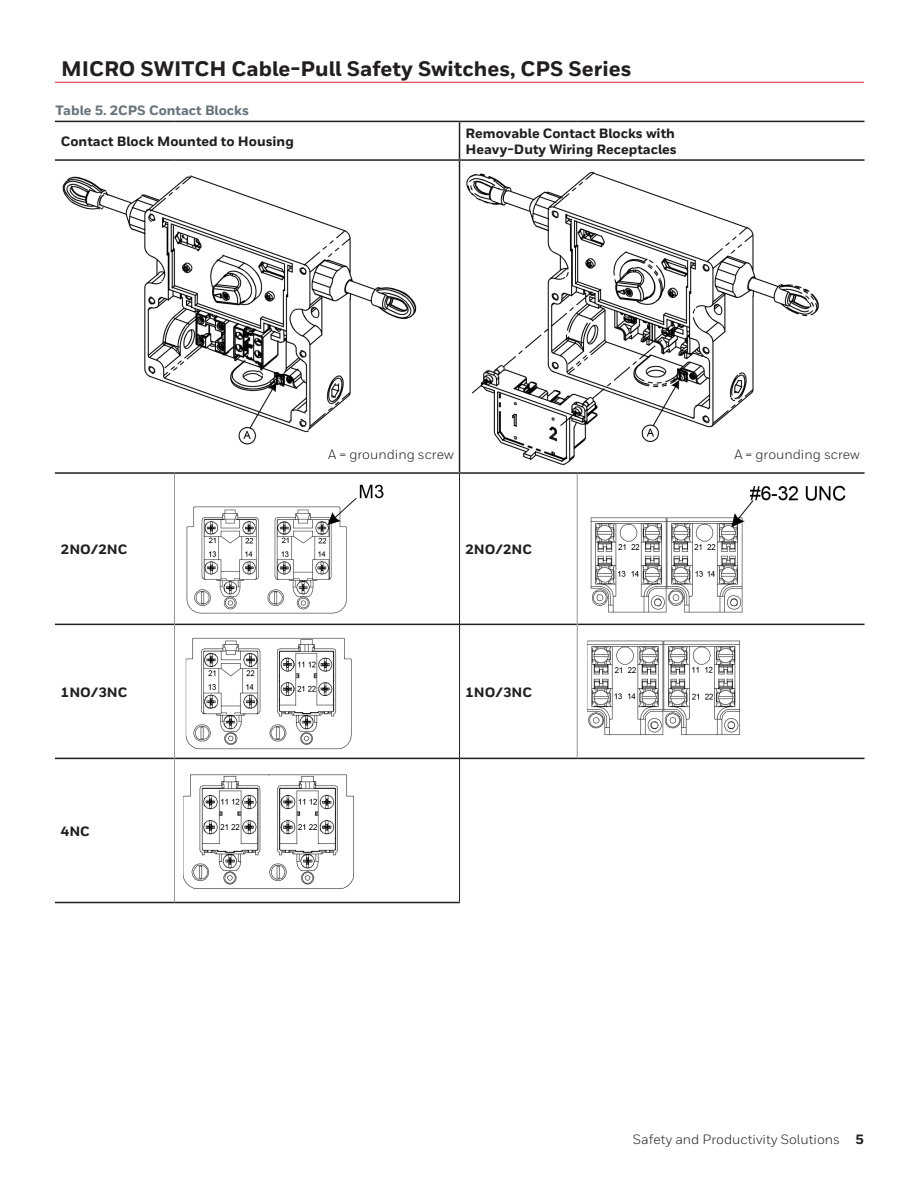
<style>
.page{position:relative;width:918px;height:1188px;background:#fff}
.page>*{position:absolute;margin:0;border:0;box-sizing:border-box;transform-origin:0 0}
.t1{font:800 21px "Honeywell Sans";color:#231f20}
.t2{font:800 13.5px/16.2px "Honeywell Sans";color:#231f20}
.t3{font:13.5px "Honeywell Sans";color:#231f20}
.t4{font:800 13.5px "Honeywell Sans";color:#687379}
.s1{font-weight:800}
</style>
<div class="page">
<hr style="left:55px;top:82px;width:809px;height:1px;background:#dc1f2e">
<hr style="left:55px;top:121px;width:120px;height:1px;background:#231f20">
<hr style="left:175px;top:121px;width:285px;height:1px;background:#231f20">
<hr style="left:460px;top:121px;width:117px;height:1px;background:#231f20">
<hr style="left:577px;top:121px;width:288px;height:1px;background:#231f20">
<hr style="left:55px;top:159px;width:120px;height:2px;background:#231f20">
<hr style="left:175px;top:159px;width:285px;height:2px;background:#231f20">
<hr style="left:460px;top:159px;width:117px;height:2px;background:#231f20">
<hr style="left:577px;top:159px;width:288px;height:2px;background:#231f20">
<hr style="left:55px;top:472px;width:120px;height:2px;background:#231f20">
<hr style="left:175px;top:472px;width:285px;height:2px;background:#231f20">
<hr style="left:460px;top:472px;width:117px;height:2px;background:#231f20">
<hr style="left:577px;top:472px;width:288px;height:2px;background:#231f20">
<hr style="left:55px;top:624px;width:119px;height:1px;background:#231f20">
<hr style="left:175px;top:624px;width:284px;height:1px;background:#231f20">
<hr style="left:460px;top:624px;width:117px;height:1px;background:#231f20">
<hr style="left:578px;top:624px;width:287px;height:1px;background:#231f20">
<hr style="left:55px;top:758px;width:119px;height:1px;background:#231f20">
<hr style="left:175px;top:758px;width:284px;height:1px;background:#231f20">
<hr style="left:460px;top:758px;width:117px;height:1px;background:#231f20">
<hr style="left:577px;top:758px;width:288px;height:1px;background:#231f20">
<hr style="left:55px;top:902px;width:120px;height:1px;background:#231f20">
<hr style="left:175px;top:902px;width:285px;height:1px;background:#231f20">
<hr style="left:174px;top:474px;width:1px;height:150px;background:#939598">
<hr style="left:577px;top:474px;width:1px;height:150px;background:#939598">
<hr style="left:174px;top:624px;width:1px;height:134px;background:#939598">
<hr style="left:577px;top:624px;width:1px;height:134px;background:#939598">
<hr style="left:174px;top:758px;width:1px;height:144px;background:#939598">
<hr style="left:459px;top:161px;width:1px;height:311px;background:#231f20">
<hr style="left:459px;top:122px;width:1px;height:37px;background:#231f20">
<hr style="left:459px;top:474px;width:1px;height:150px;background:#231f20">
<hr style="left:459px;top:624px;width:1px;height:134px;background:#231f20">
<hr style="left:459px;top:758px;width:1px;height:144px;background:#231f20">
<img style="left:62px;top:175px;width:355px;height:270px">
<img style="left:466px;top:171px;width:353px;height:295px">
<img style="left:186px;top:484px;width:198px;height:130px">
<img style="left:590px;top:485px;width:256px;height:128px">
<img style="left:185px;top:637px;width:167px;height:113px">
<img style="left:587px;top:640px;width:153px;height:96px">
<img style="left:183px;top:774px;width:171px;height:115px">
<h1 class="t1" style="left:61px;top:60px;width:572px">MICRO SWITCH Cable-Pull Safety Switches, CPS Series</h1>
<p class="t4" style="left:55px;top:105px;width:195px">Table 5. 2CPS Contact Blocks</p>
<p class="t2" style="left:61px;top:134px;width:234px">Contact Block Mounted to Housing</p>
<p class="t2" style="left:466px;top:126px;width:213px">Removable Contact Blocks with<br>Heavy-Duty Wiring Receptacles</p>
<p class="t3" style="left:328px;top:449px;width:127px">A = grounding screw</p>
<p class="t3" style="left:734px;top:449px;width:127px">A = grounding screw</p>
<p class="t2" style="left:61px;top:542px;width:68px">2NO/2NC</p>
<p class="t2" style="left:466px;top:542px;width:68px">2NO/2NC</p>
<p class="t2" style="left:61px;top:685px;width:68px">1NO/3NC</p>
<p class="t2" style="left:466px;top:685px;width:68px">1NO/3NC</p>
<p class="t2" style="left:61px;top:824px;width:30px">4NC</p>
<p class="t3" style="left:633px;top:1135px;width:233px">Safety and Productivity Solutions <span class="s1">5</span></p>
</div>
